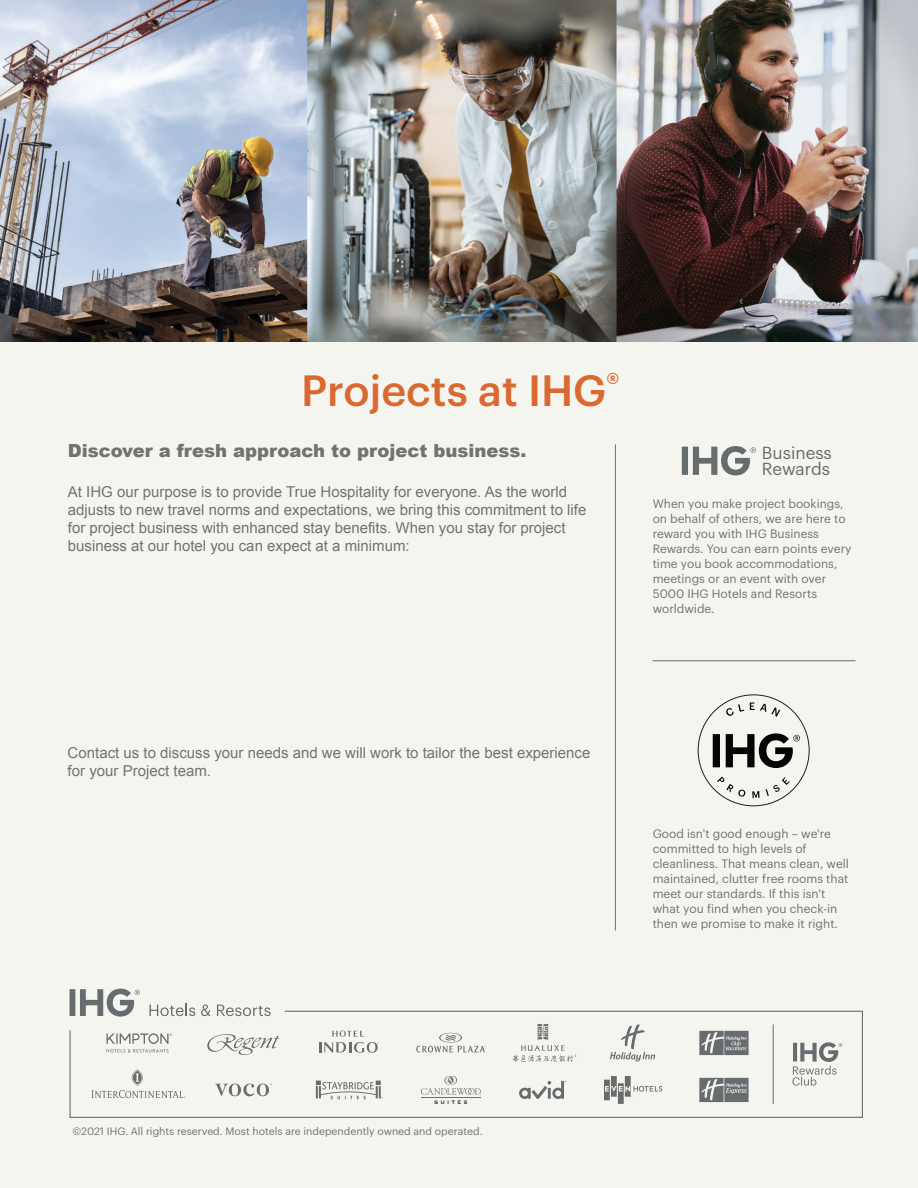
<style>
.page{position:relative;width:918px;height:1188px;background:#fff}
.page>*{position:absolute;margin:0;border:0;box-sizing:border-box;transform-origin:0 0}
.t1{font:500 42.75px "Graphik";color:#da6931}
.t2{font:900 18px "Arial";color:#707372}
.t3{font:17.1px "Graphik";color:#666e6d}
.t4{font:15px/18px "Arial";color:#707372}
.t5{font:12px/15px "Graphik";color:#707372}
.t6{font:10.5px "Graphik";color:#707372}
</style>
<div class="page">
<div style="left:0;top:5px;width:918px;height:1183px;background:#f5f5f0"></div>
<img style="left:0;top:0;width:918px;height:342px">
<svg style="left:149px;top:1004px;width:46px;height:6px"></svg>
<svg style="left:202px;top:1004px;width:6px;height:6px"></svg>
<svg style="left:217px;top:1005px;width:54px;height:5px"></svg>
<svg style="left:70px;top:989px;width:70px;height:21px"></svg>
<svg style="left:70px;top:1010px;width:793px;height:108px"></svg>
<hr style="left:773px;top:1024px;width:1px;height:80px;background:#676d6e">
<svg style="left:699px;top:1031px;width:50px;height:24px"></svg>
<svg style="left:699px;top:1078px;width:50px;height:24px"></svg>
<svg style="left:92px;top:1069px;width:94px;height:29px"></svg>
<hr style="left:615px;top:444px;width:1px;height:486px;background:#707372">
<svg style="left:682px;top:446px;width:74px;height:29px"></svg>
<hr style="left:653px;top:660px;width:202px;height:1px;background:#707372">
<svg style="left:726px;top:704px;width:18px;height:12px"></svg>
<svg style="left:750px;top:702px;width:30px;height:15px"></svg>
<svg style="left:713px;top:733px;width:87px;height:35px"></svg>
<svg style="left:717px;top:777px;width:29px;height:20px"></svg>
<svg style="left:752px;top:791px;width:8px;height:7px"></svg>
<svg style="left:766px;top:777px;width:24px;height:19px"></svg>
<h1 class="t1" style="left:301px;top:358px;width:320px">Projects at IHG<sup>®</sup></h1>
<h2 class="t2" style="left:68px;top:438px;width:460px">Discover a fresh approach to project business.</h2>
<p class="t4" style="left:68px;top:483px;width:520px">At IHG our purpose is to provide True Hospitality for everyone. As the world adjusts to new travel norms and expectations, we bring this commitment to life for project business with enhanced stay benefits. When you stay for project business at our hotel you can expect at a minimum:</p>
<h3 class="t3" style="left:762px;top:440px;width:71px">Business</h3>
<h3 class="t3" style="left:762px;top:456px;width:70px">Rewards</h3>
<p class="t5" style="left:653px;top:496px;width:200px">When you make project bookings, on behalf of others, we are here to reward you with IHG Business<br>Rewards. You can earn points every time you book accommodations, meetings or an event with over<br>5000 IHG Hotels and Resorts worldwide.</p>
<p class="t4" style="left:68px;top:744px;width:524px">Contact us to discuss your needs and we will work to tailor the best experience for your Project team.</p>
<p class="t5" style="left:653px;top:825px;width:198px">Good isn't good enough – we're committed to high levels of cleanliness. That means clean, well maintained, clutter free rooms that meet our standards. If this isn't what you find when you check-in then we promise to make it right.</p>
<p class="t6" style="left:72px;top:1123px;width:412px">©2021 IHG. All rights reserved. Most hotels are independently owned and operated.</p>
</div>
